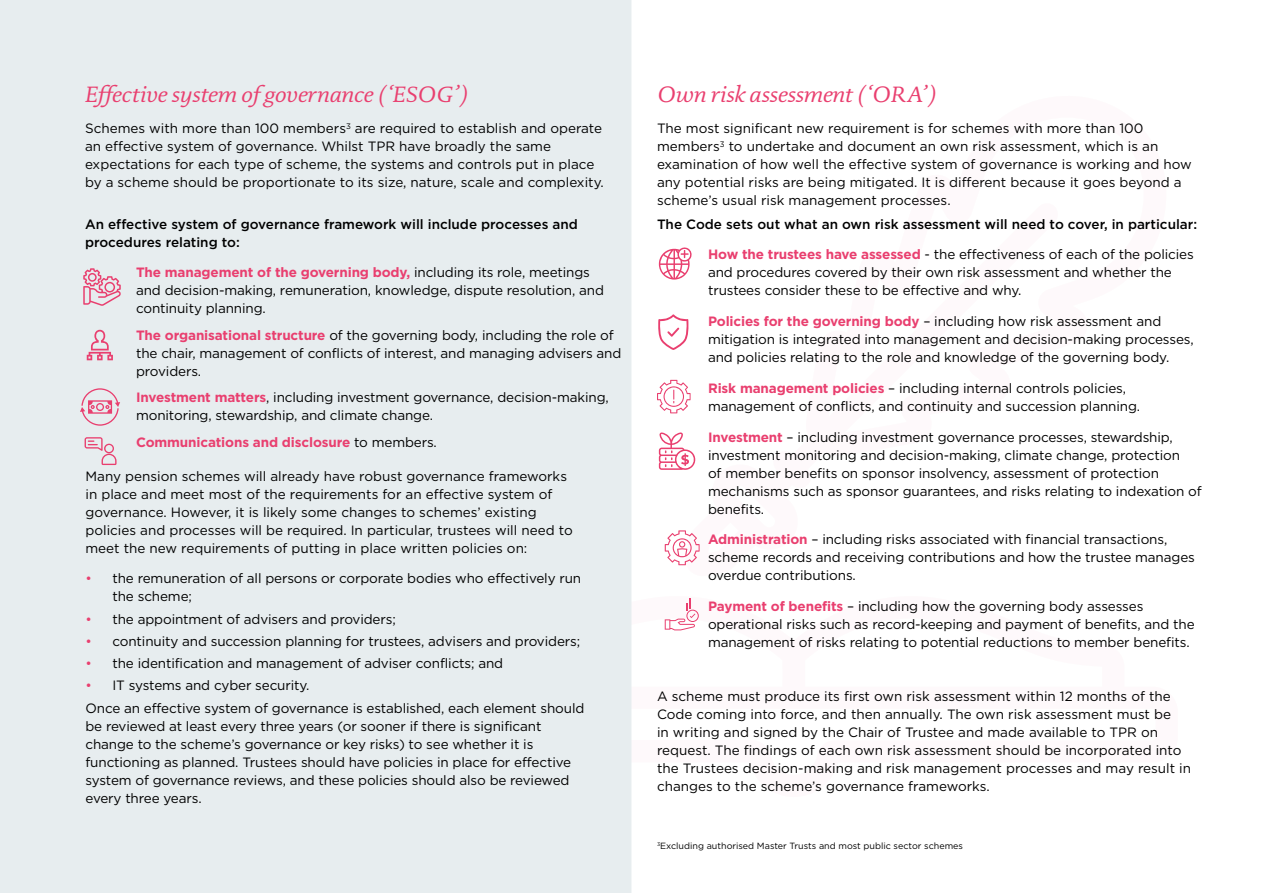
<style>
.page{position:relative;width:1263px;height:893px;background:#fff}
.page>*{position:absolute;margin:0;border:0;box-sizing:border-box;transform-origin:0 0}
.t1{font:italic 22.5px "DTL Documenta TOT";letter-spacing:-.01em;color:#e93f6f}
.t2{font:13.5px/18px "Gotham";letter-spacing:-.01em;color:#000}
.t3{font:500 13.5px/18px "Gotham";color:#000}
.t4{font:700 13.5px "Gotham";letter-spacing:-.01em;color:#e93f6f}
.t5{font:9px "Gotham";color:#000}
.s1{font-weight:700;color:#e93f6f}
.s2{font-weight:400;color:#000}
.s3{color:#e93f6f}
</style>
<div class="page">
<div style="left:0;top:0;width:631px;height:893px;background:#e7edef"></div>
<svg style="left:657px;top:380px;width:33px;height:33px"></svg>
<svg style="left:658px;top:314px;width:31px;height:36px"></svg>
<svg style="left:665px;top:598px;width:34px;height:32px"></svg>
<svg style="left:659px;top:432px;width:37px;height:38px"></svg>
<svg style="left:665px;top:530px;width:35px;height:35px"></svg>
<svg style="left:87px;top:330px;width:26px;height:30px"></svg>
<svg style="left:83px;top:268px;width:39px;height:38px"></svg>
<svg style="left:80px;top:388px;width:40px;height:38px;background:#e7c6d2"></svg>
<svg style="left:85px;top:437px;width:32px;height:28px"></svg>
<svg style="left:659px;top:247px;width:33px;height:33px"></svg>
<h1 class="t1" style="left:85px;top:81px;width:386px">Effective system of governance (‘ESOG’)</h1>
<p class="t2" style="left:85px;top:119px;width:520px">Schemes with more than 100 members<sup>3</sup> are required to establish and operate an effective system of governance. Whilst TPR have broadly the same expectations for each type of scheme, the systems and controls put in place by a scheme should be proportionate to its size, nature, scale and complexity.</p>
<p class="t3" style="left:85px;top:215px;width:494px">An effective system of governance framework will include processes and procedures relating to:</p>
<p class="t2" style="left:136px;top:263px;width:469px"><span class="s1">The management of the governing body,</span> including its role, meetings and decision-making, remuneration, knowledge, dispute resolution, and continuity planning.</p>
<p class="t2" style="left:136px;top:326px;width:487px"><span class="s1">The organisational structure</span> of the governing body, including the role of the chair, management of conflicts of interest, and managing advisers and providers.</p>
<p class="t2" style="left:136px;top:388px;width:474px"><span class="s1">Investment matters</span>, including investment governance, decision-making, monitoring, stewardship, and climate change.</p>
<p class="t4" style="left:136px;top:433px;width:302px">Communications and disclosure <span class="s2">to members.</span></p>
<p class="t2" style="left:85px;top:467px;width:489px">Many pension schemes will already have robust governance frameworks in place and meet most of the requirements for an effective system of governance. However, it is likely some changes to schemes’ existing policies and processes will be required. In particular, trustees will need to meet the new requirements of putting in place written policies on:</p>
<p class="t2" style="left:112px;top:569px;width:470px;text-indent:-27px"><span class="s3">•</span> the remuneration of all persons or corporate bodies who effectively run the scheme;</p>
<p class="t2" style="left:85px;top:610px;width:312px"><span class="s3">•</span> the appointment of advisers and providers;</p>
<p class="t2" style="left:85px;top:632px;width:496px"><span class="s3">•</span> continuity and succession planning for trustees, advisers and providers;</p>
<p class="t2" style="left:85px;top:654px;width:419px"><span class="s3">•</span> the identification and management of adviser conflicts; and</p>
<p class="t2" style="left:85px;top:674px;width:500px;line-height:22.2px"><span class="s3">•</span> IT systems and cyber security.<br>Once an effective system of governance is established, each element should</p>
<p class="t2" style="left:85px;top:717px;width:487px">be reviewed at least every three years (or sooner if there is significant change to the scheme’s governance or key risks) to see whether it is functioning as planned. Trustees should have policies in place for effective system of governance reviews, and these policies should also be reviewed every three years.</p>
<h1 class="t1" style="left:657px;top:81px;width:282px">Own risk assessment (‘ORA’)</h1>
<p class="t2" style="left:657px;top:119px;width:536px">The most significant new requirement is for schemes with more than 100 members<sup>3</sup> to undertake and document an own risk assessment, which is an examination of how well the effective system of governance is working and how any potential risks are being mitigated. It is different because it goes beyond a scheme’s usual risk management processes.</p>
<p class="t3" style="left:657px;top:215px;width:542px">The Code sets out what an own risk assessment will need to cover, in particular:</p>
<p class="t2" style="left:708px;top:245px;width:487px"><span class="s1">How the trustees have assessed</span> - the effectiveness of each of the policies and procedures covered by their own risk assessment and whether the trustees consider these to be effective and why.</p>
<p class="t2" style="left:708px;top:312px;width:487px"><span class="s1">Policies for the governing body</span> – including how risk assessment and mitigation is integrated into management and decision-making processes, and policies relating to the role and knowledge of the governing body.</p>
<p class="t2" style="left:708px;top:379px;width:434px"><span class="s1">Risk management policies</span> – including internal controls policies, management of conflicts, and continuity and succession planning.</p>
<p class="t2" style="left:708px;top:427px;width:495px"><span class="s1">Investment</span> – including investment governance processes, stewardship, investment monitoring and decision-making, climate change, protection<br>of member benefits on sponsor insolvency, assessment of protection mechanisms such as sponsor guarantees, and risks relating to indexation of benefits.</p>
<p class="t2" style="left:708px;top:530px;width:488px"><span class="s1">Administration</span> – including risks associated with financial transactions, scheme records and receiving contributions and how the trustee manages overdue contributions.</p>
<p class="t2" style="left:708px;top:597px;width:488px"><span class="s1">Payment of benefits</span> – including how the governing body assesses operational risks such as record-keeping and payment of benefits, and the management of risks relating to potential reductions to member benefits.</p>
<p class="t2" style="left:657px;top:687px;width:536px">A scheme must produce its first own risk assessment within 12 months of the Code coming into force, and then annually. The own risk assessment must be<br>in writing and signed by the Chair of Trustee and made available to TPR on request. The findings of each own risk assessment should be incorporated into the Trustees decision-making and risk management processes and may result in changes to the scheme’s governance frameworks.</p>
<p class="t5" style="left:657px;top:840px;width:308px"><sup>3</sup>Excluding authorised Master Trusts and most public sector schemes</p>
</div>
